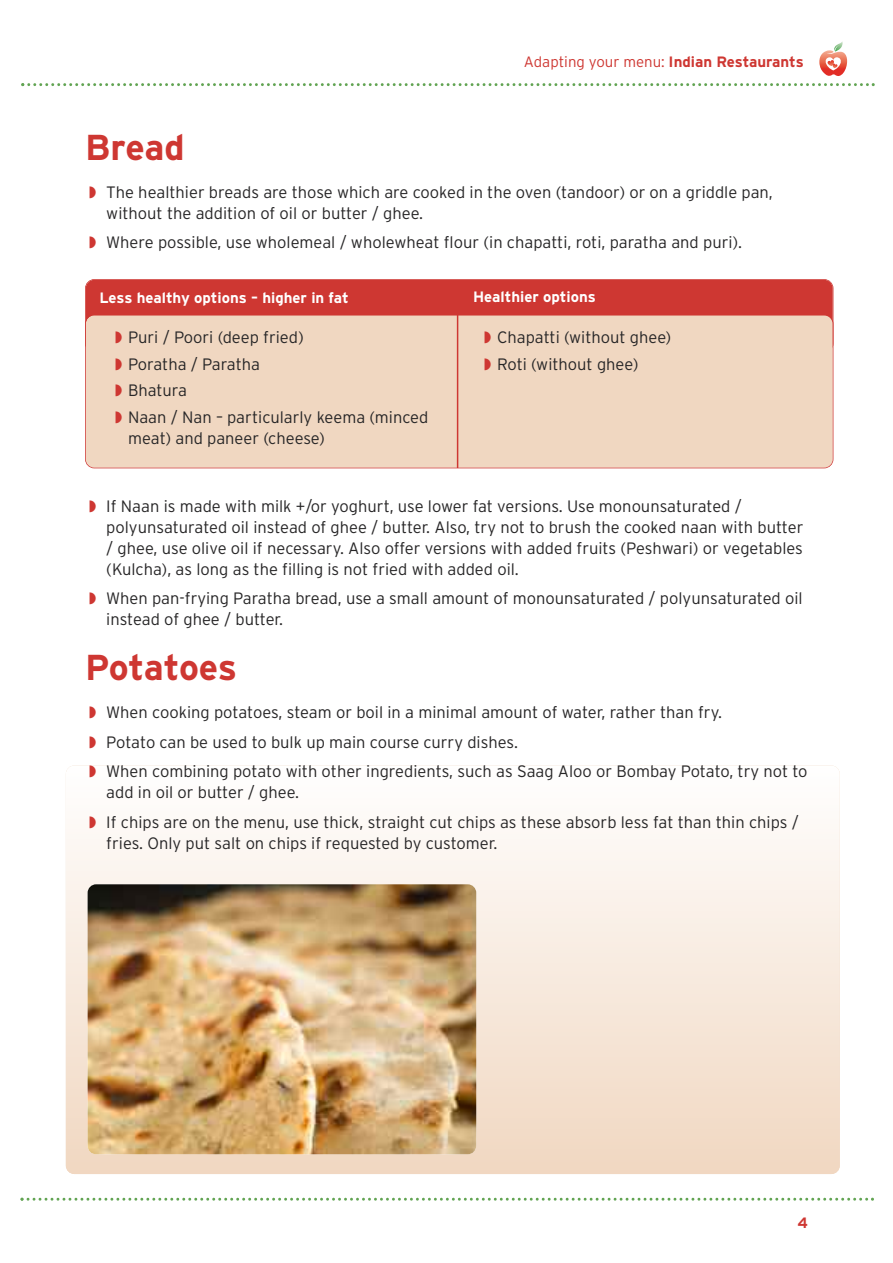
<style>
.page{position:relative;width:893px;height:1263px;background:#fff}
.page>*{position:absolute;margin:0;border:0;box-sizing:border-box;transform-origin:0 0}
.t1{font:700 36px "Interstate";letter-spacing:-.01em;color:#ce3732}
.t2{font:300 16.5px/21px "Interstate";color:#272627}
.t3{font:700 15px "Interstate";color:#fff}
.t4{font:300 15px "Interstate";color:#ce3732}
.t5{font:700 15px "Interstate";color:#ce3732}
.s1{font-weight:700}
.s2{color:#ce3732}
</style>
<div class="page">
<div style="left:66px;top:765px;width:774px;height:409px;background:linear-gradient(to bottom,#fffffe,#f0d7c1);border-radius:9px"></div>
<svg style="left:21px;top:1198px;width:853px;height:3px"></svg>
<svg style="left:819px;top:41px;width:28px;height:35px"></svg>
<svg style="left:21px;top:83px;width:854px;height:3px"></svg>
<div style="left:86px;top:280px;width:747px;height:72px;background:#ce3732;border-radius:9px"></div>
<div style="left:85px;top:279px;width:748px;height:74px;border:2px solid #ce3732;border-radius:9px"></div>
<div style="left:86px;top:315px;width:747px;height:153px;background:#f0d7c1;border-radius:9px"></div>
<div style="left:85px;top:315px;width:748px;height:153px;border:2px solid #ce3732;border-radius:9px"></div>
<hr style="left:457px;top:294px;width:1px;height:174px;background:#ce3732">
<img style="left:88px;top:884px;width:388px;height:270px;border-radius:9px">
<p class="t4" style="left:524px;top:53px;width:281px">Adapting your menu: <span class="s1">Indian Restaurants</span></p>
<h1 class="t1" style="left:85px;top:126px;width:101px">Bread</h1>
<p class="t2" style="left:106px;top:182px;width:668px;text-indent:-17px"><span class="s2">◗</span> The healthier breads are those which are cooked in the oven (tandoor) or on a griddle pan, without the addition of oil or butter / ghee.</p>
<p class="t2" style="left:89px;top:232px;width:654px"><span class="s2">◗</span> Where possible, use wholemeal / wholewheat flour (in chapatti, roti, paratha and puri).</p>
<p class="t3" style="left:100px;top:289px;width:251px">Less healthy options – higher in fat</p>
<p class="t3" style="left:473px;top:288px;width:124px">Healthier options</p>
<p class="t2" style="left:115px;top:323px;width:315px;line-height:27px"><span class="s2">◗</span> Puri / Poori (deep fried)<br><span class="s2">◗</span> Poratha / Paratha<br><span class="s2">◗</span> Bhatura<br><span class="s2">◗</span> Naan / Nan – particularly keema (minced</p>
<p class="t2" style="left:128px;top:428px;width:198px">meat) and paneer (cheese)</p>
<p class="t2" style="left:484px;top:323px;width:189px;line-height:27px"><span class="s2">◗</span> Chapatti (without ghee) <span class="s2">◗</span> Roti (without ghee)</p>
<p class="t2" style="left:106px;top:495px;width:699px;text-indent:-17px"><span class="s2">◗</span> If Naan is made with milk +/or yoghurt, use lower fat versions. Use monounsaturated / polyunsaturated oil instead of ghee / butter. Also, try not to brush the cooked naan with butter / ghee, use olive oil if necessary. Also offer versions with added fruits (Peshwari) or vegetables (Kulcha), as long as the filling is not fried with added oil.</p>
<p class="t2" style="left:106px;top:588px;width:698px;text-indent:-17px"><span class="s2">◗</span> When pan-frying Paratha bread, use a small amount of monounsaturated / polyunsaturated oil instead of ghee / butter.</p>
<h1 class="t1" style="left:85px;top:647px;width:154px">Potatoes</h1>
<p class="t2" style="left:89px;top:698px;width:720px;line-height:29.5px"><span class="s2">◗</span> When cooking potatoes, steam or boil in a minimal amount of water, rather than fry.<br><span class="s2">◗</span> Potato can be used to bulk up main course curry dishes.<br><span class="s2">◗</span> When combining potato with other ingredients, such as Saag Aloo or Bombay Potato, try not to</p>
<p class="t2" style="left:89px;top:778px;width:711px;line-height:29.5px;text-indent:17px">add in oil or butter / ghee.<br><span class="s2">◗</span> If chips are on the menu, use thick, straight cut chips as these absorb less fat than thin chips /</p>
<p class="t2" style="left:106px;top:832px;width:392px">fries. Only put salt on chips if requested by customer.</p>
<p class="t5" style="left:797px;top:1214px;width:12px">4</p>
</div>
